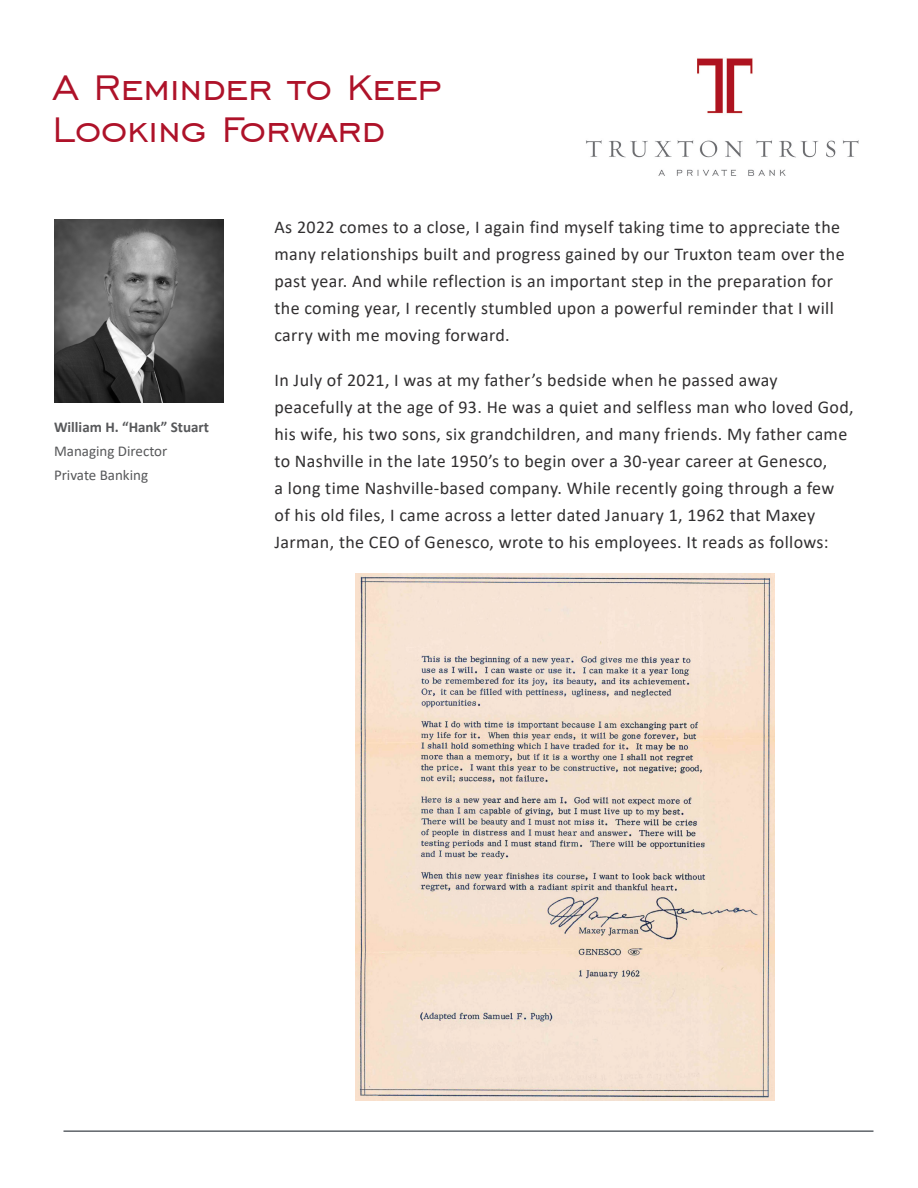
<style>
.page{position:relative;width:918px;height:1188px;background:#fff}
.page>*{position:absolute;margin:0;border:0;box-sizing:border-box;transform-origin:0 0}
.t1{font:45px/42px "Engravers Gothic BT";color:#ae1229}
.t2{font:18px/27px "Calibri";letter-spacing:.02em;color:#312f30}
.t3{font:15px "Calibri";color:#57585a}
.t4{font:700 15px "Calibri";color:#57585a}
</style>
<div class="page">
<img style="left:586px;top:58px;width:273px;height:118px">
<hr style="left:63px;top:1130px;width:810px;height:2px;background:#5f6369">
<img style="left:54px;top:219px;width:169px;height:184px">
<img style="left:355px;top:574px;width:419px;height:527px">
<p class="t1" style="left:52px;top:66px;width:391px">A Reminder to Keep<br>Looking Forward</p>
<p class="t4" style="left:54px;top:417px;width:157px">William H. “Hank” Stuart</p>
<p class="t3" style="left:54px;top:441px;width:115px">Managing Director</p>
<p class="t3" style="left:54px;top:465px;width:96px">Private Banking</p>
<p class="t2" style="left:274px;top:213px;width:572px">As 2022 comes to a close, I again find myself taking time to appreciate the many relationships built and progress gained by our Truxton team over the past year. And while reflection is an important step in the preparation for the coming year, I recently stumbled upon a powerful reminder that I will carry with me moving forward.</p>
<p class="t2" style="left:274px;top:366px;width:581px">In July of 2021, I was at my father’s bedside when he passed away peacefully at the age of 93. He was a quiet and selfless man who loved God, his wife, his two sons, six grandchildren, and many friends. My father came to Nashville in the late 1950’s to begin over a 30-year career at Genesco,<br>a long time Nashville-based company. While recently going through a few of his old files, I came across a letter dated January 1, 1962 that Maxey Jarman, the CEO of Genesco, wrote to his employees. It reads as follows:</p>
</div>
